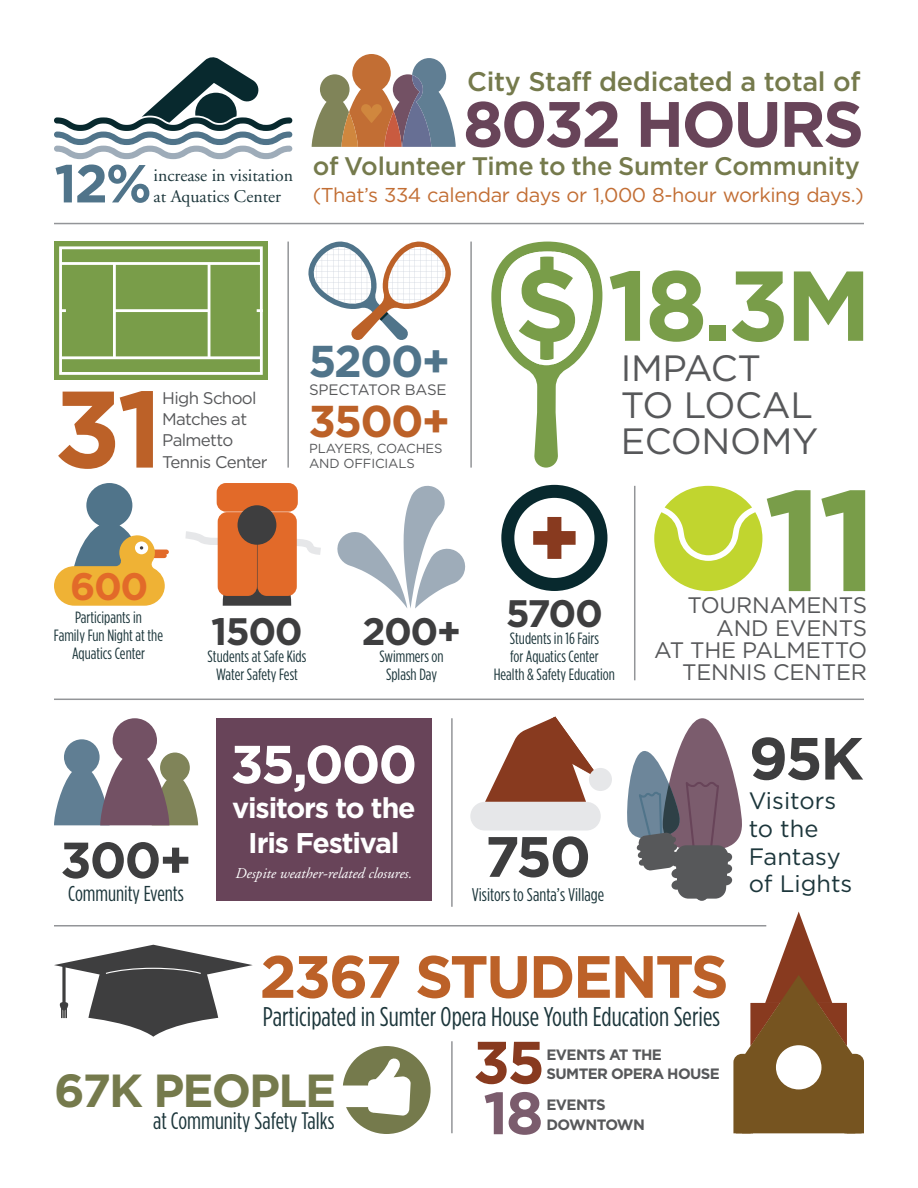
<style>
.page{position:relative;width:918px;height:1188px;background:#fff}
.page>*{position:absolute;margin:0;border:0;box-sizing:border-box;transform-origin:0 0}
.t1{font:700 143.1px "Gotham HTF";color:#799d49}
.t2{font:700 108.6px "Gotham HTF";color:#bc6128}
.t3{font:700 99px "Gotham HTF";color:#799d49}
.t4{font:700 64.05px "Gotham HTF";letter-spacing:-.04em;color:#684459}
.t5{font:700 59.55px "Gotham HTF";letter-spacing:-.04em;color:#bc6128}
.t6{font:700 59.55px "Gotham HTF";color:#883a1f}
.t7{font:700 59.55px "Gotham HTF";color:#7b5c6d}
.t8{font:700 59.4px "Gotham HTF";color:#3e3e3f}
.t9{font:700 56.85px "Gotham HTF";color:#3e3e3f}
.t10{font:700 53.4px "Gotham HTF";color:#fff}
.t11{font:700 53.4px "Gotham HTF";color:#50748a}
.t12{font:700 50.55px "Gotham HTF";color:#3e3e3f}
.t13{font:700 46.35px "Gotham HTF";letter-spacing:-.04em;color:#757a4c}
.t14{font:700 44.55px "Gotham HTF";color:#50748a}
.t15{font:700 44.55px "Gotham HTF";color:#bc6128}
.t16{font:700 38.25px "Gotham HTF";letter-spacing:-.04em;color:#3e3e3f}
.t17{font:700 38.25px "Gotham HTF";color:#e26a29}
.t18{font:36.6px/36.6px "Gotham HTF";letter-spacing:-.01em;color:#57585a}
.t19{font:700 28.5px/34.8px "Gotham HTF";letter-spacing:-.04em;color:#fff;text-align:center}
.t20{font:condensed 27px "Gotham HTF";color:#1c363b}
.t21{font:500 27px "Gotham HTF";letter-spacing:-.01em;color:#757a4c}
.t22{font:500 25.35px "Gotham HTF";letter-spacing:-.01em;color:#757a4c}
.t23{font:condensed 23.85px "Gotham HTF";color:#1c363b}
.t24{font:23.7px/27.9px "Gotham HTF";color:#1c363b}
.t25{font:22.35px/22.4px "Gotham HTF";letter-spacing:-.01em;color:#57585a;text-align:right}
.t26{font:condensed 21.6px "Gotham HTF";color:#1c363b}
.t27{font:20.1px "Gotham HTF";letter-spacing:-.02em;color:#c26e34}
.t28{font:condensed 18.3px "Gotham HTF";color:#1c363b}
.t29{font:17.7px/21.3px "Adobe Garamond LT";color:#1c363b}
.t30{font:16.95px/21.1px "Gotham HTF";letter-spacing:-.04em;color:#57585a}
.t31{font:condensed 16.35px/18px "Gotham HTF";color:#1c363b;text-align:center}
.t32{font:15.15px "Gotham HTF";letter-spacing:-.01em;color:#57585a}
.t33{font:700 15px/19.5px "Gotham HTF";letter-spacing:-.04em;color:#57585a}
.t34{font:italic 15px "Adobe Garamond LT";color:#fff}
.t35{font:13.05px/15.1px "Gotham HTF";letter-spacing:-.01em;color:#57585a}
</style>
<div class="page">
<div style="left:54px;top:242px;width:214px;height:138px;background:#799d49"></div>
<svg style="left:59px;top:246px;width:204px;height:129px"></svg>
<hr style="left:113px;top:263px;width:3px;height:95px;background:#fff">
<hr style="left:208px;top:263px;width:2px;height:95px;background:#fff">
<hr style="left:60px;top:356px;width:202px;height:3px;background:#fff">
<svg style="left:54px;top:57px;width:238px;height:102px"></svg>
<div style="left:216px;top:718px;width:216px;height:183px;background:#684459"></div>
<svg style="left:533px;top:517px;width:43px;height:42px"></svg>
<hr style="left:287px;top:242px;width:2px;height:226px;background:#939598">
<hr style="left:470px;top:242px;width:2px;height:226px;background:#939598">
<hr style="left:634px;top:486px;width:1px;height:194px;background:#939598">
<hr style="left:451px;top:718px;width:2px;height:189px;background:#939598">
<hr style="left:451px;top:1041px;width:2px;height:92px;background:#939598">
<svg style="left:308px;top:241px;width:143px;height:99px"></svg>
<svg style="left:491px;top:241px;width:112px;height:227px"></svg>
<svg style="left:54px;top:483px;width:115px;height:123px"></svg>
<svg style="left:185px;top:483px;width:136px;height:123px"></svg>
<div style="left:238px;top:505px;width:38px;height:40px;background:#3e3e3f;border-radius:50%"></div>
<svg style="left:337px;top:485px;width:129px;height:124px"></svg>
<div style="left:501px;top:485px;width:106px;height:106px;border:13px solid #08292e;border-radius:50%"></div>
<svg style="left:654px;top:486px;width:108px;height:105px"></svg>
<hr style="left:54px;top:699px;width:810px;height:1px;background:#939598">
<hr style="left:54px;top:223px;width:810px;height:1px;background:#939598">
<hr style="left:54px;top:925px;width:712px;height:2px;background:#939598">
<svg style="left:54px;top:718px;width:144px;height:107px"></svg>
<svg style="left:485px;top:717px;width:110px;height:85px"></svg>
<div style="left:589px;top:768px;width:23px;height:23px;background:#e6e7e9;border-radius:50%"></div>
<div style="left:470px;top:802px;width:131px;height:29px;background:#e6e7e9;border-radius:14px"></div>
<svg style="left:695px;top:888px;width:13px;height:13px"></svg>
<svg style="left:627px;top:718px;width:115px;height:181px"></svg>
<svg style="left:54px;top:945px;width:199px;height:92px"></svg>
<div style="left:343px;top:1046px;width:88px;height:88px;background:#757a4c;border-radius:50%"></div>
<svg style="left:343px;top:1058px;width:68px;height:58px"></svg>
<svg style="left:733px;top:912px;width:131px;height:221px"></svg>
<svg style="left:312px;top:54px;width:144px;height:93px"></svg>
<h3 class="t21" style="left:467px;top:66px;width:395px">City Staff dedicated a total of</h3>
<h3 class="t11" style="left:54px;top:153px;width:99px">12%</h3>
<p class="t29" style="left:154px;top:165px;width:141px">increase in visitation at Aquatics Center</p>
<h3 class="t4" style="left:463px;top:87px;width:402px">8032 HOURS</h3>
<h3 class="t22" style="left:313px;top:152px;width:549px">of Volunteer Time to the Sumter Community</h3>
<p class="t27" style="left:313px;top:184px;width:553px">(That’s 334 calendar days or 1,000 8-hour working days.)</p>
<h2 class="t2" style="left:54px;top:366px;width:110px">31</h2>
<p class="t30" style="left:162px;top:387px;width:107px">High School<br>Matches at<br>Palmetto<br>Tennis Center</p>
<h3 class="t14" style="left:308px;top:336px;width:143px">5200+</h3>
<p class="t32" style="left:309px;top:381px;width:139px">SPECTATOR BASE</p>
<h3 class="t15" style="left:308px;top:395px;width:143px">3500+</h3>
<p class="t35" style="left:309px;top:440px;width:135px">PLAYERS, COACHES<br>AND OFFICIALS</p>
<h3 class="t3" style="left:607px;top:249px;width:266px">18.3M</h3>
<h3 class="t18" style="left:621px;top:349px;width:199px">IMPACT<br>TO LOCAL<br>ECONOMY</h3>
<h3 class="t17" style="left:70px;top:564px;width:80px">600</h3>
<p class="t31" style="left:54px;top:608px;width:111px">Participants in<br>Family Fun Night at the<br>Aquatics Center</p>
<h3 class="t16" style="left:211px;top:609px;width:93px">1500</h3>
<p class="t31" style="left:208px;top:647px;width:100px">Students at Safe Kids<br>Water Safety Fest</p>
<h3 class="t16" style="left:362px;top:609px;width:101px">200+</h3>
<p class="t31" style="left:379px;top:647px;width:66px">Swimmers on<br>Splash Day</p>
<h3 class="t16" style="left:506px;top:592px;width:99px">5700</h3>
<p class="t31" style="left:494px;top:629px;width:123px">Students in 16 Fairs<br>for Aquatics Center<br>Health &amp; Safety Education</p>
<h3 class="t12" style="left:60px;top:831px;width:133px">300+</h3>
<h3 class="t26" style="left:68px;top:882px;width:117px">Community Events</h3>
<h3 class="t10" style="left:231px;top:733px;width:188px">35,000</h3>
<h3 class="t19" style="left:232px;top:790px;width:185px">visitors to the<br>Iris Festival</h3>
<p class="t34" style="left:236px;top:865px;width:178px">Despite weather-related closures.</p>
<h3 class="t9" style="left:485px;top:824px;width:108px">750</h3>
<p class="t28" style="left:472px;top:885px;width:134px">Visitors to Santa’s Village</p>
<h1 class="t1" style="left:763px;top:458px;width:117px">11</h1>
<h3 class="t25" style="left:654px;top:616px;width:214px">AND EVENTS<br>AT THE PALMETTO<br>TENNIS CENTER</h3>
<h3 class="t25" style="left:687px;top:594px;width:181px">TOURNAMENTS</h3>
<h3 class="t8" style="left:749px;top:724px;width:117px">95K</h3>
<h3 class="t24" style="left:749px;top:786px;width:105px">Visitors to the<br>Fantasy of Lights</h3>
<h3 class="t5" style="left:259px;top:942px;width:471px">2367 STUDENTS</h3>
<h3 class="t20" style="left:263px;top:1003px;width:459px">Participated in Sumter Opera House Youth Education Series</h3>
<h3 class="t13" style="left:54px;top:1064px;width:284px">67K PEOPLE</h3>
<h3 class="t23" style="left:153px;top:1108px;width:183px">at Community Safety Talks</h3>
<h3 class="t6" style="left:473px;top:1028px;width:73px">35</h3>
<h3 class="t7" style="left:483px;top:1079px;width:62px">18</h3>
<p class="t33" style="left:547px;top:1044px;width:175px">EVENTS AT THE<br>SUMTER OPERA HOUSE</p>
<p class="t33" style="left:547px;top:1095px;width:100px">EVENTS<br>DOWNTOWN</p>
</div>
